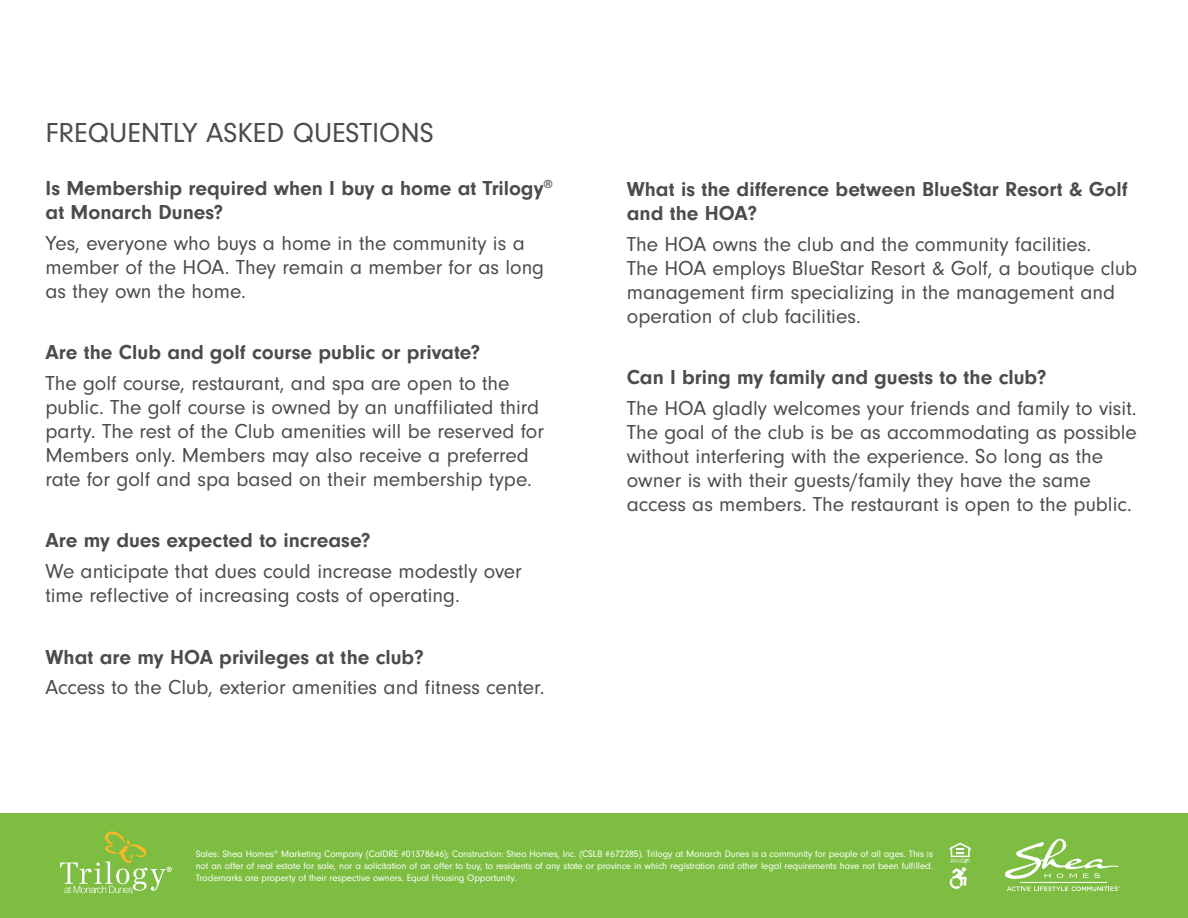
<style>
.page{position:relative;width:1188px;height:918px;background:#fff}
.page>*{position:absolute;margin:0;border:0;box-sizing:border-box;transform-origin:0 0}
.t1{font:28.5px "Neuzeit Gro";color:#4c4c4f}
.t2{font:21px/24px "Neuzeit Gro";color:#4c4c4f}
.t3{font:700 21px/24px "Neuzeit Gro";color:#4c4c4f}
.t4{font:9.75px/12px "Neuzeit Gro";letter-spacing:-.01em;color:#fff;text-align:justify}
</style>
<div class="page">
<div style="left:0;top:814px;width:1188px;height:104px;background:#7dbd41"></div>
<svg style="left:60px;top:831px;width:112px;height:62px"></svg>
<svg style="left:1005px;top:838px;width:113px;height:41px"></svg>
<svg style="left:1007px;top:886px;width:113px;height:5px"></svg>
<hr style="left:1020px;top:882px;width:87px;height:1px;background:#fff">
<svg style="left:950px;top:843px;width:21px;height:46px"></svg>
<h1 class="t1" style="left:46px;top:118px;width:390px">FREQUENTLY ASKED QUESTIONS</h1>
<p class="t3" style="left:46px;top:176px;width:509px">Is Membership required when I buy a home at Trilogy<sup>® </sup>at Monarch Dunes?</p>
<p class="t2" style="left:46px;top:231px;width:500px">Yes, everyone who buys a home in the community is a member of the HOA. They remain a member for as long as they own the home.</p>
<p class="t3" style="left:46px;top:340px;width:436px">Are the Club and golf course public or private?</p>
<p class="t2" style="left:46px;top:371px;width:500px">The golf course, restaurant, and spa are open to the public. The golf course is owned by an unaffiliated third party. The rest of the Club amenities will be reserved for Members only. Members may also receive a preferred rate for golf and spa based on their membership type.</p>
<p class="t3" style="left:46px;top:529px;width:326px">Are my dues expected to increase?</p>
<p class="t2" style="left:46px;top:560px;width:478px">We anticipate that dues could increase modestly over time reflective of increasing costs of operating.</p>
<p class="t3" style="left:46px;top:645px;width:380px">What are my HOA privileges at the club?</p>
<p class="t2" style="left:46px;top:676px;width:501px">Access to the Club, exterior amenities and fitness center.</p>
<p class="t3" style="left:627px;top:177px;width:502px">What is the difference between BlueStar Resort &amp; Golf and the HOA?</p>
<p class="t2" style="left:627px;top:232px;width:512px">The HOA owns the club and the community facilities.<br>The HOA employs BlueStar Resort &amp; Golf, a boutique club management firm specializing in the management and operation of club facilities.</p>
<p class="t3" style="left:627px;top:365px;width:421px">Can I bring my family and guests to the club?</p>
<p class="t2" style="left:627px;top:396px;width:512px">The HOA gladly welcomes your friends and family to visit.<br>The goal of the club is be as accommodating as possible without interfering with the experience. So long as the owner is with their guests/family they have the same access as members. The restaurant is open to the public.</p>
<p class="t4" style="left:196px;top:848px;width:739px">Sales: Shea Homes<sup>®</sup> Marketing Company (CalDRE #01378646); Construction: Shea Homes, Inc. (CSLB #672285). Trilogy at Monarch Dunes is a community for people of all ages. This is not an offer of real estate for sale, nor a solicitation of an offer to buy, to residents of any state or province in which registration and other legal requirements have not been fulfilled.<br>Trademarks are property of their respective owners. Equal Housing Opportunity.</p>
</div>
